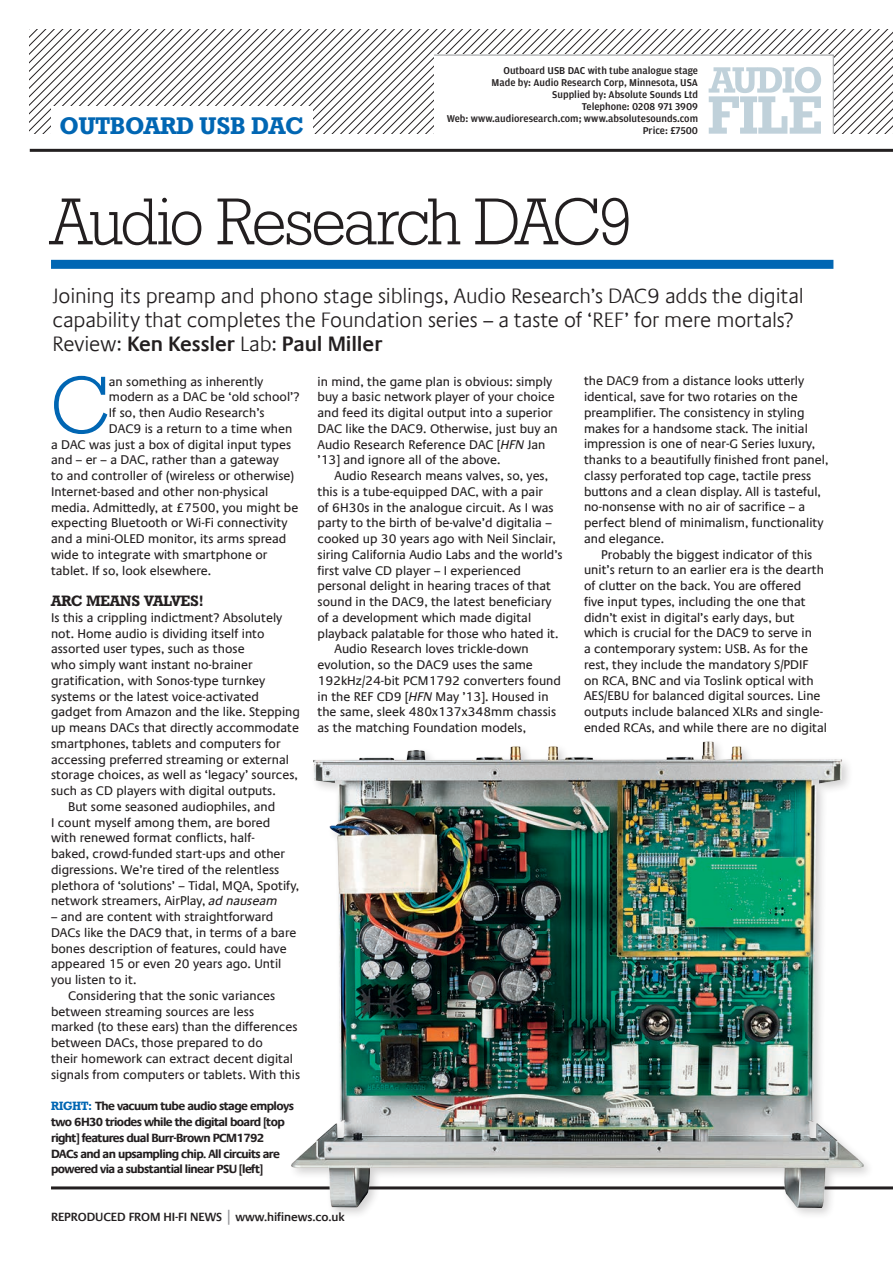
<style>
.page{position:relative;width:893px;height:1263px;background:#fff}
.page>*{position:absolute;margin:0;border:0;box-sizing:border-box;transform-origin:0 0}
.t1{font:80.85px "Geometric Slab 712 BT Light A";color:#0166b3}
.t2{font:66px "Geometric Slab 712 BT Light A";letter-spacing:-.035em;color:#231f20}
.t3{font:24px "Geometric Slab 712 BT Bold A";color:#0166b3}
.t4{font:300 21px/24px "Praxis Com";letter-spacing:-.005em;color:#231f20}
.t5{font:15px "Geometric Slab 712 BT Bold A";color:#231f20}
.t6{font:12.75px/15.8px "Praxis Com";color:#231f20}
.t7{font:700 12px/15.8px "Praxis Com";letter-spacing:-.05em;color:#231f20}
.t8{font:600 12px "Praxis Com";letter-spacing:-.01em;color:#231f20}
.t9{font:500 10.5px/12px "Amplitude";color:#231f20;text-align:right}
.s1{font-weight:600}
.s2{font-style:italic}
.s3{font-family:"Geometric Slab 712 BT Bold A";font-weight:400;color:#0166b3}
.s4{font-size:15px;color:#939598}
</style>
<div class="page">
<hr style="left:51px;top:1186px;width:842px;height:3px;background:#231f20">
<hr style="left:30px;top:149px;width:863px;height:3px;background:#231f20">
<svg style="left:30px;top:30px;width:863px;height:104px"></svg>
<div style="left:287px;top:738px;width:587px;height:481px;background:#fff"></div>
<img style="left:289px;top:741px;width:583px;height:470px">
<div style="left:51px;top:260px;width:782px;height:9px;background:#0166b3"></div>
<h3 class="t3" style="left:60px;top:110px;width:245px">OUTBOARD USB DAC</h3>
<p class="t9" style="left:447px;top:64px;width:253px">Outboard USB DAC with tube analogue stage<br>Made by: Audio Research Corp, Minnesota, USA<br>Supplied by: Absolute Sounds Ltd<br>Telephone: 0208 971 3909<br>Web: www.audioresearch.com; www.absolutesounds.com Price: £7500</p>
<h2 class="t2" style="left:51px;top:181px;width:582px">Audio Research DAC9</h2>
<h3 class="t4" style="left:53px;top:284px;width:753px">Joining its preamp and phono stage siblings, Audio Research’s DAC9 adds the digital capability that completes the Foundation series – a taste of ‘REF’ for mere mortals?<br>Review: <span class="s1">Ken Kessler</span> Lab: <span class="s1">Paul Miller</span></h3>
<h1 class="t1" style="left:51px;top:355px;width:61px">C</h1>
<p class="t6" style="left:109px;top:373px;width:156px">an something as inherently</p>
<p class="t6" style="left:109px;top:389px;width:192px">modern as a DAC be ‘old school’?</p>
<p class="t6" style="left:109px;top:405px;width:157px">If so, then Audio Research’s</p>
<p class="t6" style="left:109px;top:421px;width:185px">DAC9 is a return to a time when</p>
<p class="t6" style="left:51px;top:436px;width:242px">a DAC was just a box of digital input types</p>
<p class="t6" style="left:51px;top:452px;width:229px">and – er – a DAC, rather than a gateway</p>
<p class="t6" style="left:51px;top:468px;width:245px">to and controller of (wireless or otherwise)</p>
<p class="t6" style="left:51px;top:484px;width:219px">Internet-based and other non-physical</p>
<p class="t6" style="left:51px;top:499px;width:249px">media. Admittedly, at £7500, you might be</p>
<p class="t6" style="left:51px;top:515px;width:238px">expecting Bluetooth or Wi-Fi connectivity</p>
<p class="t6" style="left:51px;top:531px;width:237px">and a mini-OLED monitor, its arms spread</p>
<p class="t6" style="left:51px;top:547px;width:218px">wide to integrate with smartphone or</p>
<p class="t6" style="left:51px;top:562px;width:162px">tablet. If so, look elsewhere.</p>
<p class="t5" style="left:51px;top:592px;width:12px">ARC</p>
<p class="t5" style="left:86px;top:592px;width:118px">MEANS VALVES!</p>
<p class="t6" style="left:51px;top:610px;width:233px">Is this a crippling indictment? Absolutely</p>
<p class="t6" style="left:51px;top:625px;width:215px">not. Home audio is dividing itself into</p>
<p class="t6" style="left:51px;top:641px;width:195px">assorted user types, such as those</p>
<p class="t6" style="left:51px;top:657px;width:203px">who simply want instant no-brainer</p>
<p class="t6" style="left:51px;top:673px;width:216px">gratification, with Sonos-type turnkey</p>
<p class="t6" style="left:51px;top:688px;width:210px">systems or the latest voice-activated</p>
<p class="t6" style="left:51px;top:704px;width:251px">gadget from Amazon and the like. Stepping</p>
<p class="t6" style="left:51px;top:720px;width:250px">up means DACs that directly accommodate</p>
<p class="t6" style="left:51px;top:736px;width:231px">smartphones, tablets and computers for</p>
<p class="t6" style="left:51px;top:751px;width:239px">accessing preferred streaming or external</p>
<p class="t6" style="left:51px;top:767px;width:248px">storage choices, as well as ‘legacy’ sources,</p>
<p class="t6" style="left:51px;top:783px;width:226px">such as CD players with digital outputs.</p>
<p class="t6" style="left:68px;top:799px;width:209px">But some seasoned audiophiles, and</p>
<p class="t6" style="left:51px;top:814px;width:221px">I count myself among them, are bored</p>
<p class="t6" style="left:51px;top:830px;width:205px">with renewed format conflicts, half-</p>
<p class="t6" style="left:51px;top:846px;width:236px">baked, crowd-funded start-ups and other</p>
<p class="t6" style="left:51px;top:862px;width:230px">digressions. We’re tired of the relentless</p>
<p class="t6" style="left:51px;top:877px;width:250px">plethora of ‘solutions’ – Tidal, MQA, Spotify,</p>
<p class="t6" style="left:51px;top:893px;width:228px">network streamers, AirPlay, <span class="s2">ad nauseam</span></p>
<p class="t6" style="left:51px;top:909px;width:224px">– and are content with straightforward</p>
<p class="t6" style="left:51px;top:925px;width:247px">DACs like the DAC9 that, in terms of a bare</p>
<p class="t6" style="left:51px;top:940px;width:237px">bones description of features, could have</p>
<p class="t6" style="left:51px;top:956px;width:232px">appeared 15 or even 20 years ago. Until</p>
<p class="t6" style="left:51px;top:972px;width:87px">you listen to it.</p>
<p class="t6" style="left:68px;top:988px;width:209px">Considering that the sonic variances</p>
<p class="t6" style="left:51px;top:1003px;width:205px">between streaming sources are less</p>
<p class="t6" style="left:51px;top:1019px;width:248px">marked (to these ears) than the differences</p>
<p class="t6" style="left:51px;top:1035px;width:213px">between DACs, those prepared to do</p>
<p class="t6" style="left:51px;top:1051px;width:243px">their homework can extract decent digital</p>
<p class="t6" style="left:51px;top:1066px;width:251px">signals from computers or tablets. With this</p>
<p class="t7" style="left:51px;top:1098px;width:244px"><span class="s3">RIGHT:</span> The vacuum tube audio stage employs two 6H30 triodes while the digital board [top right] features dual Burr-Brown PCM1792<br>DACs and an upsampling chip. All circuits are powered via a substantial linear PSU [left]</p>
<p class="t6" style="left:317px;top:373px;width:242px">in mind, the game plan is obvious: simply buy a basic network player of your choice and feed its digital output into a superior DAC like the DAC9. Otherwise, just buy an Audio Research Reference DAC [<span class="s2">HFN</span> Jan ’13] and ignore all of the above.</p>
<p class="t6" style="left:334px;top:468px;width:215px">Audio Research means valves, so, yes,</p>
<p class="t6" style="left:317px;top:484px;width:227px">this is a tube-equipped DAC, with a pair</p>
<p class="t6" style="left:317px;top:499px;width:238px">of 6H30s in the analogue circuit. As I was</p>
<p class="t6" style="left:317px;top:515px;width:236px">party to the birth of be-valve’d digitalia –</p>
<p class="t6" style="left:317px;top:531px;width:240px">cooked up 30 years ago with Neil Sinclair,</p>
<p class="t6" style="left:317px;top:547px;width:247px">siring California Audio Labs and the world’s</p>
<p class="t6" style="left:317px;top:562px;width:205px">first valve CD player – I experienced</p>
<p class="t6" style="left:317px;top:578px;width:235px">personal delight in hearing traces of that</p>
<p class="t6" style="left:317px;top:594px;width:236px">sound in the DAC9, the latest beneficiary</p>
<p class="t6" style="left:317px;top:610px;width:215px">of a development which made digital</p>
<p class="t6" style="left:317px;top:625px;width:243px">playback palatable for those who hated it.</p>
<p class="t6" style="left:334px;top:641px;width:196px">Audio Research loves trickle-down</p>
<p class="t6" style="left:317px;top:657px;width:217px">evolution, so the DAC9 uses the same</p>
<p class="t6" style="left:317px;top:673px;width:245px">192kHz/24-bit PCM1792 converters found</p>
<p class="t6" style="left:317px;top:688px;width:233px">in the REF CD9 [<span class="s2">HFN</span> May ’13]. Housed in</p>
<p class="t6" style="left:317px;top:704px;width:240px">the same, sleek 480x137x348mm chassis</p>
<p class="t6" style="left:317px;top:720px;width:210px">as the matching Foundation models,</p>
<p class="t8" style="left:51px;top:1209px;width:295px">REPRODUCED FROM HI-FI NEWS <span class="s4">|</span> www.hifinews.co.uk</p>
<p class="t6" style="left:584px;top:373px;width:246px">the DAC9 from a distance looks utterly identical, save for two rotaries on the preamplifier. The consistency in styling makes for a handsome stack. The initial impression is one of near-G Series luxury, thanks to a beautifully finished front panel, classy perforated top cage, tactile press buttons and a clean display. All is tasteful, no-nonsense with no air of sacrifice – a perfect blend of minimalism, functionality and elegance.</p>
<p class="t6" style="left:584px;top:547px;width:244px;text-indent:17px">Probably the biggest indicator of this unit’s return to an earlier era is the dearth of clutter on the back. You are offered<br>five input types, including the one that didn’t exist in digital’s early days, but which is crucial for the DAC9 to serve in<br>a contemporary system: USB. As for the rest, they include the mandatory S/PDIF<br>on RCA, BNC and via Toslink optical with AES/EBU for balanced digital sources. Line outputs include balanced XLRs and single&shy;ended RCAs, and while there are no digital</p>
</div>
